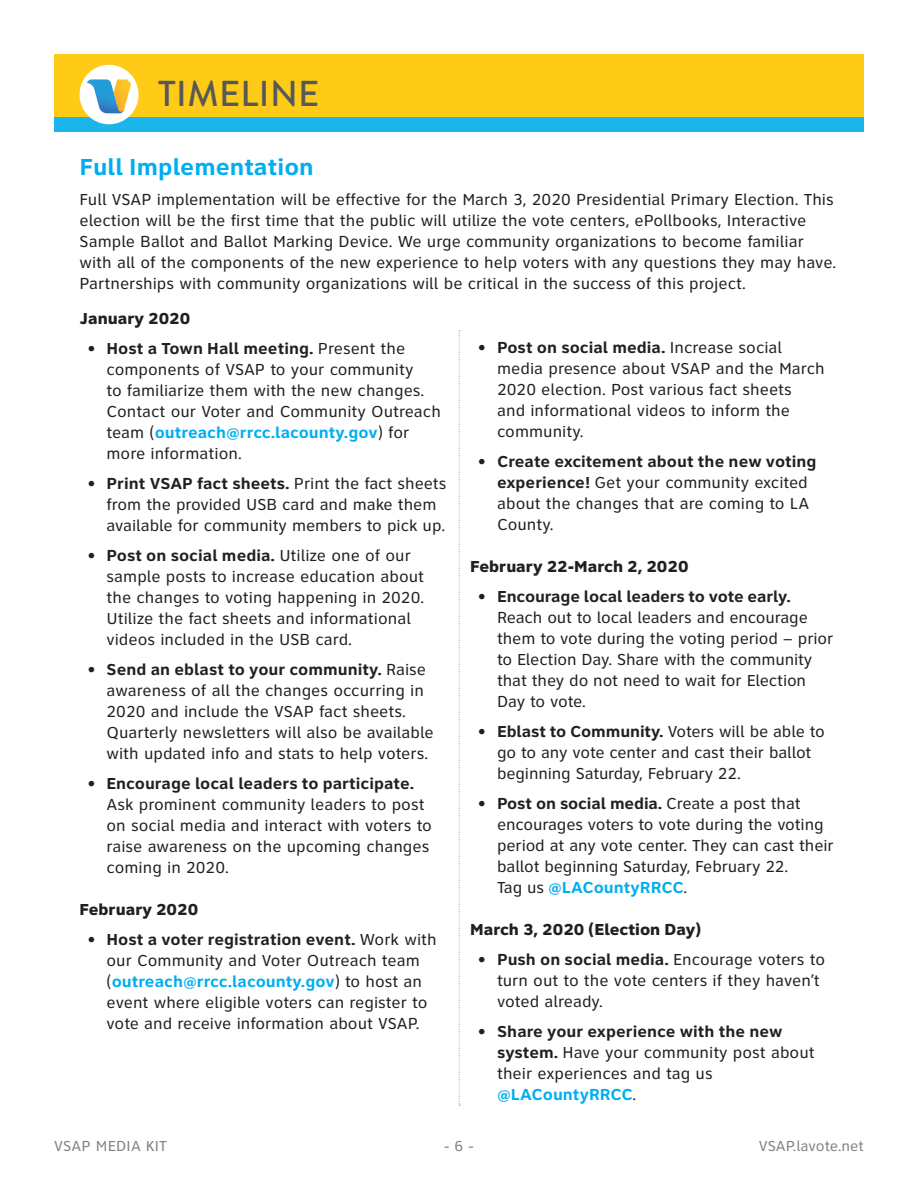
<style>
.page{position:relative;width:918px;height:1188px;background:#fff}
.page>*{position:absolute;margin:0;border:0;box-sizing:border-box;transform-origin:0 0}
.t1{font:500 36px "Brandon Grotesque";letter-spacing:.01em;color:#57585a}
.t2{font:700 24px "Clearview Text";color:#00aeef}
.t3{font:16.5px/21px "Clearview Text";color:#231f20}
.t4{font:800 16.5px "Clearview Text";color:#231f20}
.t5{font:15px "Clearview Text";color:#808285}
.s1{font-weight:700}
.s2{font-weight:700;color:#00aeef}
</style>
<div class="page">
<div style="left:54px;top:117px;width:810px;height:14px;background:#1ab5ea"></div>
<div style="left:54px;top:54px;width:810px;height:63px;background:#fecb17"></div>
<div style="left:80px;top:65px;width:59px;height:59px;background:#fff;border-radius:50%"></div>
<svg style="left:87px;top:79px;width:44px;height:34px"></svg>
<svg style="left:459px;top:331px;width:1px;height:775px"></svg>
<p class="t1" style="left:158px;top:68px;width:163px">TIMELINE</p>
<p class="t2" style="left:80px;top:153px;width:236px">Full Implementation</p>
<p class="t3" style="left:80px;top:189px;width:758px">Full VSAP implementation will be effective for the March 3, 2020 Presidential Primary Election. This election will be the first time that the public will utilize the vote centers, ePollbooks, Interactive Sample Ballot and Ballot Marking Device. We urge community organizations to become familiar with all of the components of the new experience to help voters with any questions they may have.<br>Partnerships with community organizations will be critical in the success of this project.</p>
<p class="t4" style="left:80px;top:309px;width:112px">January 2020</p>
<p class="t3" style="left:107px;top:338px;width:336px;text-indent:-20px"><span class="s1">• Host a Town Hall meeting.</span> Present the components of VSAP to your community<br>to familiarize them with the new changes.<br>Contact our Voter and Community Outreach team (<span class="s2">outreach@rrcc.lacounty.gov</span>) for more information.</p>
<p class="t3" style="left:107px;top:473px;width:341px;text-indent:-20px"><span class="s1">• Print VSAP fact sheets.</span> Print the fact sheets from the provided USB card and make them available for community members to pick up.</p>
<p class="t3" style="left:107px;top:545px;width:319px;text-indent:-20px"><span class="s1">• Post on social media.</span> Utilize one of our sample posts to increase education about the changes to voting happening in 2020.<br>Utilize the fact sheets and informational videos included in the USB card.</p>
<p class="t3" style="left:107px;top:659px;width:329px;text-indent:-20px"><span class="s1">• Send an eblast to your community.</span> Raise awareness of all the changes occurring in 2020 and include the VSAP fact sheets.<br>Quarterly newsletters will also be available with updated info and stats to help voters.</p>
<p class="t3" style="left:107px;top:773px;width:327px;text-indent:-20px"><span class="s1">• Encourage local leaders to participate.<br></span>Ask prominent community leaders to post on social media and interact with voters to raise awareness on the upcoming changes coming in 2020.</p>
<p class="t4" style="left:80px;top:900px;width:120px">February 2020</p>
<p class="t3" style="left:107px;top:929px;width:332px;text-indent:-20px"><span class="s1">• Host a voter registration event.</span> Work with our Community and Voter Outreach team (<span class="s2">outreach@rrcc.lacounty.gov</span>) to host an event where eligible voters can register to vote and receive information about VSAP.</p>
<p class="t3" style="left:497px;top:338px;width:329px;text-indent:-20px"><span class="s1">• Post on social media.</span> Increase social media presence about VSAP and the March 2020 election. Post various fact sheets<br>and informational videos to inform the community.</p>
<p class="t3" style="left:497px;top:452px;width:321px;text-indent:-20px"><span class="s1">• Create excitement about the new voting experience!</span> Get your community excited about the changes that are coming to LA<br>County.</p>
<p class="t4" style="left:470px;top:557px;width:220px">February 22-March 2, 2020</p>
<p class="t3" style="left:497px;top:587px;width:338px;text-indent:-20px"><span class="s1">• Encourage local leaders to vote early.<br></span>Reach out to local leaders and encourage them to vote during the voting period – prior to Election Day. Share with the community that they do not need to wait for Election Day to vote.</p>
<p class="t3" style="left:497px;top:722px;width:329px;text-indent:-20px"><span class="s1">• Eblast to Community.</span> Voters will be able to go to any vote center and cast their ballot beginning Saturday, February 22.</p>
<p class="t3" style="left:497px;top:794px;width:338px;text-indent:-20px"><span class="s1">• Post on social media.</span> Create a post that encourages voters to vote during the voting period at any vote center. They can cast their ballot beginning Saturday, February 22.<br>Tag us <span class="s2">@LACountyRRCC</span>.</p>
<p class="t4" style="left:470px;top:920px;width:233px">March 3, 2020 (Election Day)</p>
<p class="t3" style="left:497px;top:950px;width:329px;text-indent:-20px"><span class="s1">• Push on social media.</span> Encourage voters to turn out to the vote centers if they haven’t voted already.</p>
<p class="t3" style="left:497px;top:1022px;width:319px;text-indent:-20px"><span class="s1">• Share your experience with the new system.</span> Have your community post about their experiences and tag us <span class="s2">@LACountyRRCC</span>.</p>
<p class="t5" style="left:54px;top:1138px;width:115px">VSAP MEDIA KIT</p>
<p class="t5" style="left:444px;top:1138px;width:32px">- 6 -</p>
<p class="t5" style="left:759px;top:1138px;width:107px">VSAP.lavote.net</p>
</div>
